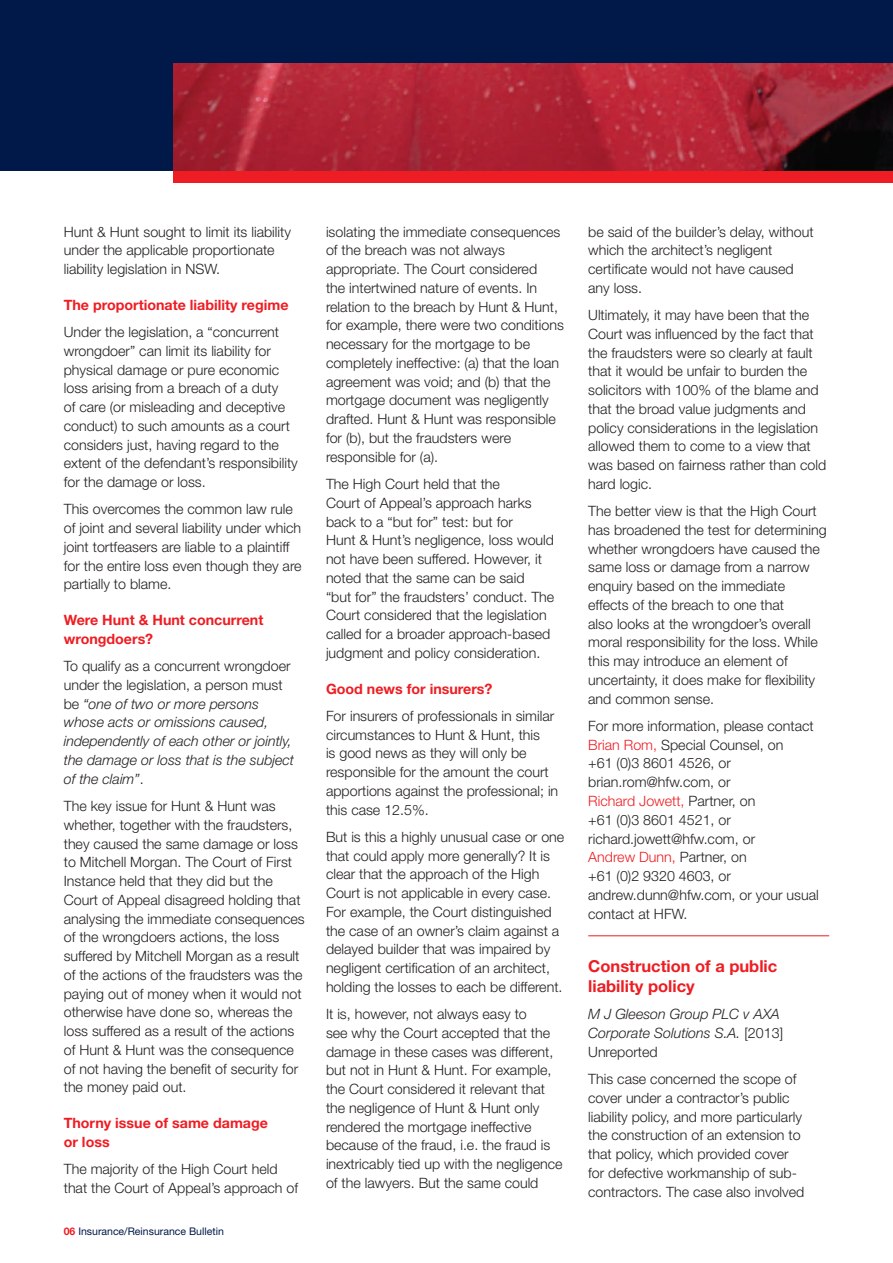
<style>
.page{position:relative;width:893px;height:1263px;background:#fff}
.page>*{position:absolute;margin:0;border:0;box-sizing:border-box;transform-origin:0 0}
.t1{font:700 16.5px/19.8px "Helvetica Neue";color:#ee1d23}
.t2{font:300 14.25px/18.8px "Helvetica Neue";color:#231f20}
.t3{font:italic 300 14.25px/18.8px "Helvetica Neue";color:#231f20}
.t4{font:700 14.25px/18.8px "Helvetica Neue";color:#ee1d23}
.t5{font:10.5px "Helvetica Neue";color:#001948}
.s1{font-style:normal}
.s2{font-weight:700;color:#ee1d23}
.s3{color:#ee1d23}
</style>
<div class="page">
<hr style="left:588px;top:935px;width:241px;height:1px;background:#ee1d23">
<div style="left:0;top:0;width:893px;height:170px;background:#001948"></div>
<div style="left:174px;top:170px;width:719px;height:13px;background:#ee1d23"></div>
<img style="left:174px;top:64px;width:719px;height:106px">
<p class="t2" style="left:64px;top:222px;width:229px">Hunt &amp; Hunt sought to limit its liability under the applicable proportionate liability legislation in NSW.</p>
<p class="t4" style="left:64px;top:295px;width:226px">The proportionate liability regime</p>
<p class="t2" style="left:64px;top:322px;width:236px">Under the legislation, a “concurrent wrongdoer” can limit its liability for physical damage or pure economic loss arising from a breach of a duty<br>of care (or misleading and deceptive conduct) to such amounts as a court considers just, having regard to the extent of the defendant’s responsibility for the damage or loss.</p>
<p class="t2" style="left:64px;top:500px;width:239px">This overcomes the common law rule of joint and several liability under which joint tortfeasers are liable to a plaintiff for the entire loss even though they are partially to blame.</p>
<p class="t4" style="left:64px;top:610px;width:201px">Were Hunt &amp; Hunt concurrent wrongdoers?</p>
<p class="t3" style="left:64px;top:657px;width:232px"><span class="s1">To qualify as a concurrent wrongdoer under the legislation, a person must be</span> “one of two or more persons whose acts or omissions caused, independently of each other or jointly, the damage or loss that is the subject of the claim”<span class="s1">.</span></p>
<p class="t2" style="left:64px;top:796px;width:242px">The key issue for Hunt &amp; Hunt was whether, together with the fraudsters, they caused the same damage or loss to Mitchell Morgan. The Court of First Instance held that they did but the Court of Appeal disagreed holding that analysing the immediate consequences of the wrongdoers actions, the loss suffered by Mitchell Morgan as a result of the actions of the fraudsters was the paying out of money when it would not otherwise have done so, whereas the loss suffered as a result of the actions of Hunt &amp; Hunt was the consequence of not having the benefit of security for the money paid out.</p>
<p class="t4" style="left:64px;top:1113px;width:206px">Thorny issue of same damage or loss</p>
<p class="t2" style="left:64px;top:1159px;width:236px">The majority of the High Court held that the Court of Appeal’s approach of</p>
<p class="t5" style="left:64px;top:1225px;width:162px"><span class="s2">06</span> Insurance/Reinsurance Bulletin</p>
<p class="t2" style="left:326px;top:222px;width:239px">isolating the immediate consequences of the breach was not always appropriate. The Court considered<br>the intertwined nature of events. In relation to the breach by Hunt &amp; Hunt, for example, there were two conditions necessary for the mortgage to be completely ineffective: (a) that the loan agreement was void; and (b) that the mortgage document was negligently drafted. Hunt &amp; Hunt was responsible for (b), but the fraudsters were responsible for (a).</p>
<p class="t2" style="left:326px;top:474px;width:230px">The High Court held that the<br>Court of Appeal’s approach harks back to a “but for” test: but for<br>Hunt &amp; Hunt’s negligence, loss would not have been suffered. However, it noted that the same can be said<br>“but for” the fraudsters’ conduct. The Court considered that the legislation called for a broader approach-based judgment and policy consideration.</p>
<p class="t4" style="left:326px;top:679px;width:168px">Good news for insurers?</p>
<p class="t2" style="left:326px;top:706px;width:234px">For insurers of professionals in similar circumstances to Hunt &amp; Hunt, this<br>is good news as they will only be responsible for the amount the court apportions against the professional; in this case 12.5%.</p>
<p class="t2" style="left:326px;top:827px;width:240px">But is this a highly unusual case or one that could apply more generally? It is clear that the approach of the High Court is not applicable in every case.<br>For example, the Court distinguished the case of an owner’s claim against a delayed builder that was impaired by negligent certification of an architect, holding the losses to each be different.</p>
<p class="t2" style="left:326px;top:1004px;width:238px">It is, however, not always easy to<br>see why the Court accepted that the damage in these cases was different, but not in Hunt &amp; Hunt. For example, the Court considered it relevant that the negligence of Hunt &amp; Hunt only rendered the mortgage ineffective because of the fraud, i.e. the fraud is inextricably tied up with the negligence of the lawyers. But the same could</p>
<p class="t2" style="left:588px;top:222px;width:227px">be said of the builder’s delay, without which the architect’s negligent certificate would not have caused any loss.</p>
<p class="t2" style="left:588px;top:305px;width:240px">Ultimately, it may have been that the Court was influenced by the fact that the fraudsters were so clearly at fault that it would be unfair to burden the solicitors with 100% of the blame and that the broad value judgments and policy considerations in the legislation allowed them to come to a view that was based on fairness rather than cold hard logic.</p>
<p class="t2" style="left:588px;top:501px;width:240px">The better view is that the High Court has broadened the test for determining whether wrongdoers have caused the same loss or damage from a narrow enquiry based on the immediate effects of the breach to one that<br>also looks at the wrongdoer’s overall moral responsibility for the loss. While this may introduce an element of uncertainty, it does make for flexibility and common sense.</p>
<p class="t2" style="left:588px;top:716px;width:232px">For more information, please contact<br><span class="s3">Brian Rom,</span> Special Counsel, on<br>+61 (0)3 8601 4526, or brian.rom@hfw.com, or<br><span class="s3">Richard Jowett,</span> Partner, on<br>+61 (0)3 8601 4521, or richard.jowett@hfw.com, or<br><span class="s3">Andrew Dunn,</span> Partner, on<br>+61 (0)2 9320 4603, or andrew.dunn@hfw.com, or your usual contact at HFW.</p>
<p class="t1" style="left:588px;top:956px;width:191px">Construction of a public liability policy</p>
<p class="t3" style="left:588px;top:1005px;width:196px">M J Gleeson Group PLC v AXA<br>Corporate Solutions S.A. <span class="s1">[2013]<br>Unreported</span></p>
<p class="t2" style="left:588px;top:1069px;width:218px">This case concerned the scope of cover under a contractor’s public liability policy, and more particularly the construction of an extension to that policy, which provided cover for defective workmanship of sub&shy;contractors. The case also involved</p>
</div>
